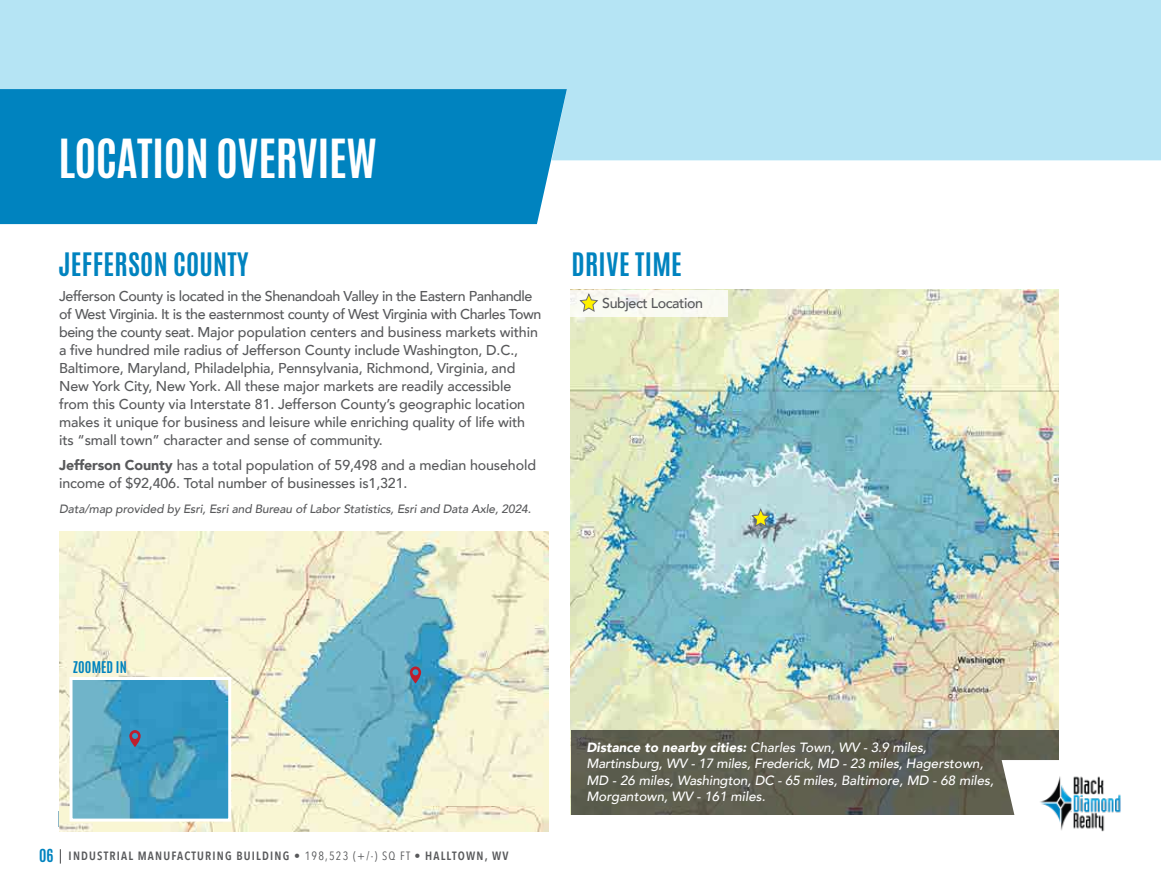
<style>
.page{position:relative;width:1161px;height:891px;background:#fff}
.page>*{position:absolute;margin:0;border:0;box-sizing:border-box;transform-origin:0 0}
.t1{font:700 45px "Antonio";letter-spacing:-.01em;color:#fff}
.t2{font:700 27px "Antonio";letter-spacing:.01em;color:#0083bf}
.t3{font:700 15px "Antonio";color:#0083bf}
.t4{font:500 14.25px/18px "Avenir";letter-spacing:-.01em;color:#58595b}
.t5{font:500 14.25px "Avenir";letter-spacing:-.03em;color:#58595b}
.t6{font:700 13.5px "Antonio";letter-spacing:.01em;color:#0083bf}
.t7{font:italic 500 13.35px/16.4px "Avenir";letter-spacing:-.01em;color:#fff}
.t8{font:italic 500 12px "Avenir";letter-spacing:-.01em;color:#58595b}
.t9{font:600 12px "Avenir Next Condensed";letter-spacing:.1em;color:#58595b}
.s1{font-weight:900}
.s2{font-weight:400}
</style>
<div class="page">
<img style="left:571px;top:290px;width:487px;height:525px">
<svg style="left:571px;top:730px;width:487px;height:84px;background:#5d5d4f"></svg>
<div style="left:0;top:0;width:1161px;height:160px;background:#b5e4f4"></div>
<div style="left:0;top:89px;width:567px;height:135px;background:#0083bf"></div>
<svg style="left:60px;top:849px;width:1px;height:15px"></svg>
<img style="left:59px;top:532px;width:490px;height:299px">
<svg style="left:410px;top:666px;width:11px;height:18px"></svg>
<img style="left:74px;top:681px;width:153px;height:137px">
<div style="left:70px;top:677px;width:161px;height:145px;border:3px solid #fff"></div>
<svg style="left:129px;top:730px;width:12px;height:17px"></svg>
<svg style="left:752px;top:509px;width:18px;height:18px"></svg>
<div style="left:571px;top:290px;width:157px;height:27px;background:#f9faf2"></div>
<svg style="left:580px;top:294px;width:18px;height:18px"></svg>
<svg style="left:1002px;top:760px;width:29px;height:55px"></svg>
<img style="left:1031px;top:759px;width:90px;height:73px">
<h1 class="t1" style="left:58px;top:125px;width:320px">LOCATION OVERVIEW</h1>
<h2 class="t2" style="left:58px;top:244px;width:192px">JEFFERSON COUNTY</h2>
<h2 class="t2" style="left:572px;top:244px;width:112px">DRIVE TIME</h2>
<p class="t4" style="left:59px;top:286px;width:484px">Jefferson County is located in the Shenandoah Valley in the Eastern Panhandle of West Virginia. It is the easternmost county of West Virginia with Charles Town being the county seat. Major population centers and business markets within a five hundred mile radius of Jefferson County include Washington, D.C., Baltimore, Maryland, Philadelphia, Pennsylvania, Richmond, Virginia, and New York City, New York. All these major markets are readily accessible from this County via Interstate 81. Jefferson County’s geographic location makes it unique for business and leisure while enriching quality of life with its “small town” character and sense of community.</p>
<p class="t4" style="left:59px;top:455px;width:478px"><span class="s1">Jefferson County</span> has a total population of 59,498 and a median household income of $92,406. Total number of businesses is1,321.</p>
<p class="t8" style="left:59px;top:501px;width:473px">Data/map provided by Esri, Esri and Bureau of Labor Statistics, Esri and Data Axle, 2024.</p>
<p class="t5" style="left:602px;top:291px;width:102px">Subject Location</p>
<p class="t6" style="left:73px;top:657px;width:56px">ZOOMED IN</p>
<p class="t3" style="left:39px;top:844px;width:16px">06</p>
<p class="t9" style="left:69px;top:845px;width:441px">INDUSTRIAL MANUFACTURING BUILDING <span class="s2">• 198,523 (+/-) SQ FT •</span> HALLTOWN, WV</p>
<p class="t7" style="left:586px;top:739px;width:409px"><span class="s1">Distance to nearby cities:</span> Charles Town, WV - 3.9 miles, Martinsburg, WV - 17 miles, Frederick, MD - 23 miles, Hagerstown, MD - 26 miles, Washington, DC - 65 miles, Baltimore, MD - 68 miles, Morgantown, WV - 161 miles.</p>
</div>
